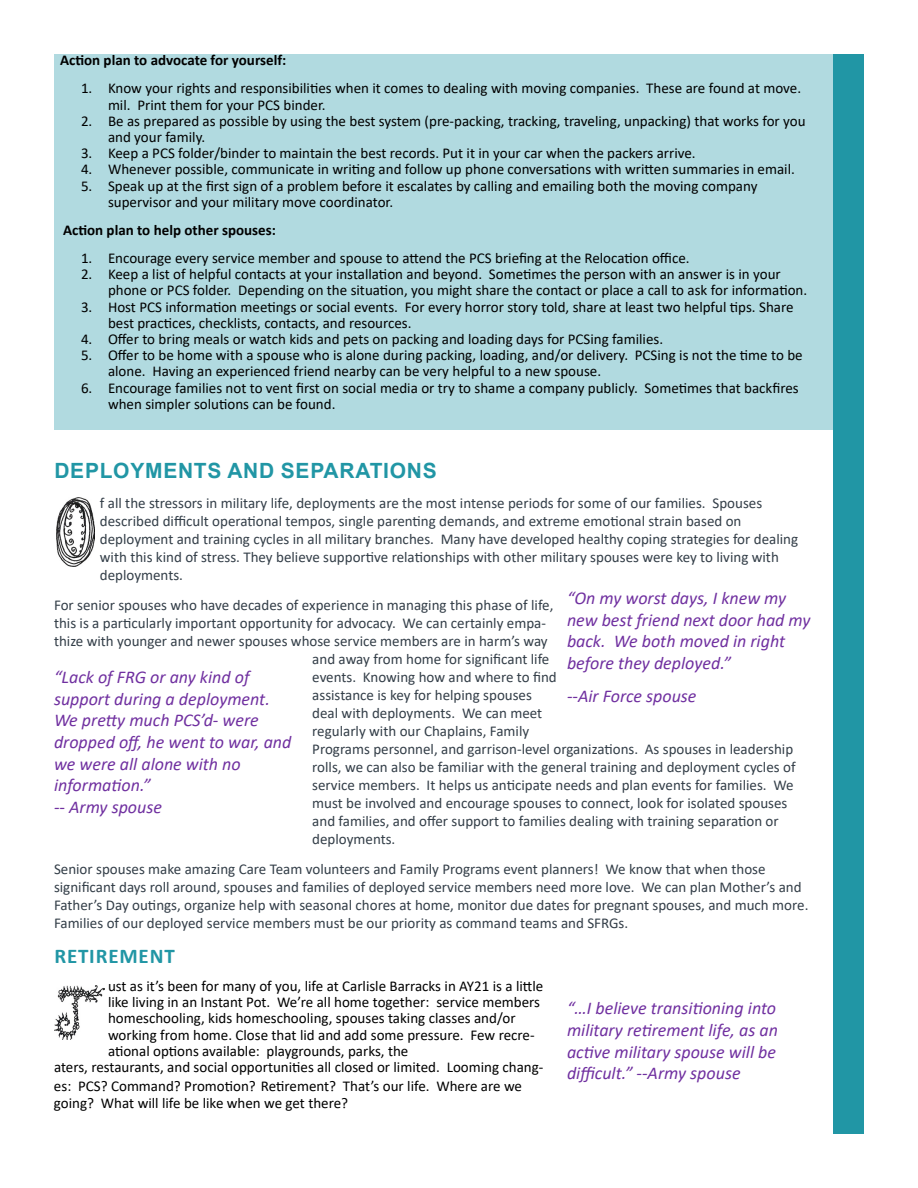
<style>
.page{position:relative;width:918px;height:1188px;background:#fff}
.page>*{position:absolute;margin:0;border:0;box-sizing:border-box;transform-origin:0 0}
.t1{font:700 21px "Arial";letter-spacing:.035em;color:#2196a5}
.t2{font:700 21px "Calibri";letter-spacing:.04em;color:#2196a5}
.t3{font:italic 18px/21.6px "Calibri";color:#7030a0}
.t4{font:15px/16.2px "Calibri";color:#000}
.t5{font:15px/18px "Calibri";color:#333e48}
.t6{font:700 15px "Calibri";color:#000}
</style>
<div class="page">
<div style="left:54px;top:54px;width:810px;height:375px;background:#b1dae0"></div>
<div style="left:833px;top:54px;width:31px;height:1080px;background:#2196a5"></div>
<img style="left:57px;top:498px;width:37px;height:69px">
<img style="left:54px;top:985px;width:50px;height:54px">
<p class="t6" style="left:60px;top:50px;width:228px">Action plan to advocate for yourself:</p>
<p class="t4" style="left:108px;top:80px;width:695px;text-indent:-27px">1. Know your rights and responsibilities when it comes to dealing with moving companies. These are found at move. mil. Print them for your PCS binder.</p>
<p class="t4" style="left:108px;top:112px;width:699px;text-indent:-27px">2. Be as prepared as possible by using the best system (pre-packing, tracking, traveling, unpacking) that works for you and your family.</p>
<p class="t4" style="left:81px;top:145px;width:616px">3. Keep a PCS folder/binder to maintain the best records. Put it in your car when the packers arrive.</p>
<p class="t4" style="left:81px;top:161px;width:715px">4. Whenever possible, communicate in writing and follow up phone conversations with written summaries in email.</p>
<p class="t4" style="left:108px;top:177px;width:651px;text-indent:-27px">5. Speak up at the first sign of a problem before it escalates by calling and emailing both the moving company supervisor and your military move coordinator.</p>
<p class="t6" style="left:63px;top:219px;width:214px">Action plan to help other spouses:</p>
<p class="t4" style="left:81px;top:250px;width:610px">1. Encourage every service member and spouse to attend the PCS briefing at the Relocation office.</p>
<p class="t4" style="left:108px;top:266px;width:701px;text-indent:-27px">2. Keep a list of helpful contacts at your installation and beyond. Sometimes the person with an answer is in your phone or PCS folder. Depending on the situation, you might share the contact or place a call to ask for information.</p>
<p class="t4" style="left:108px;top:298px;width:687px;text-indent:-27px">3. Host PCS information meetings or social events. For every horror story told, share at least two helpful tips. Share best practices, checklists, contacts, and resources.</p>
<p class="t4" style="left:81px;top:331px;width:584px">4. Offer to bring meals or watch kids and pets on packing and loading days for PCSing families.</p>
<p class="t4" style="left:108px;top:347px;width:696px;text-indent:-27px">5. Offer to be home with a spouse who is alone during packing, loading, and/or delivery. PCSing is not the time to be alone. Having an experienced friend nearby can be very helpful to a new spouse.</p>
<p class="t4" style="left:108px;top:379px;width:692px;text-indent:-27px">6. Encourage families not to vent first on social media or try to shame a company publicly. Sometimes that backfires when simpler solutions can be found.</p>
<h1 class="t1" style="left:54px;top:456px;width:384px">DEPLOYMENTS AND SEPARATIONS</h1>
<p class="t5" style="left:100px;top:494px;width:700px">f all the stressors in military life, deployments are the most intense periods for some of our families. Spouses described difficult operational tempos, single parenting demands, and extreme emotional strain based on deployment and training cycles in all military branches. Many have developed healthy coping strategies for dealing with this kind of stress. They believe supportive relationships with other military spouses were key to living with deployments.</p>
<p class="t5" style="left:54px;top:596px;width:501px">For senior spouses who have decades of experience in managing this phase of life,</p>
<p class="t5" style="left:54px;top:614px;width:494px">this is a particularly important opportunity for advocacy. We can certainly empa-</p>
<p class="t5" style="left:54px;top:632px;width:495px">thize with younger and newer spouses whose service members are in harm’s way</p>
<p class="t5" style="left:312px;top:650px;width:239px">and away from home for significant life</p>
<p class="t5" style="left:312px;top:668px;width:246px">events. Knowing how and where to find</p>
<p class="t5" style="left:312px;top:686px;width:221px">assistance is key for helping spouses</p>
<p class="t5" style="left:312px;top:704px;width:231px">deal with deployments. We can meet</p>
<p class="t5" style="left:312px;top:722px;width:219px">regularly with our Chaplains, Family</p>
<p class="t5" style="left:312px;top:740px;width:482px">Programs personnel, and garrison-level organizations. As spouses in leadership</p>
<p class="t5" style="left:312px;top:758px;width:485px">rolls, we can also be familiar with the general training and deployment cycles of</p>
<p class="t5" style="left:312px;top:776px;width:483px">service members. It helps us anticipate needs and plan events for families. We</p>
<p class="t5" style="left:312px;top:794px;width:477px">must be involved and encourage spouses to connect, look for isolated spouses</p>
<p class="t5" style="left:312px;top:812px;width:468px">and families, and offer support to families dealing with training separation or</p>
<p class="t5" style="left:312px;top:830px;width:85px">deployments.</p>
<p class="t5" style="left:54px;top:860px;width:756px">Senior spouses make amazing Care Team volunteers and Family Programs event planners! We know that when those significant days roll around, spouses and families of deployed service members need more love. We can plan Mother’s and Father’s Day outings, organize help with seasonal chores at home, monitor due dates for pregnant spouses, and much more.<br>Families of our deployed service members must be our priority as command teams and SFRGs.</p>
<h1 class="t2" style="left:54px;top:941px;width:122px">RETIREMENT</h1>
<p class="t4" style="left:108px;top:978px;width:437px">ust as it’s been for many of you, life at Carlisle Barracks in AY21 is a little</p>
<p class="t4" style="left:108px;top:994px;width:434px">like living in an Instant Pot. We’re all home together: service members</p>
<p class="t4" style="left:108px;top:1010px;width:409px">homeschooling, kids homeschooling, spouses taking classes and/or</p>
<p class="t4" style="left:108px;top:1026px;width:428px">working from home. Close that lid and add some pressure. Few recre-</p>
<p class="t4" style="left:108px;top:1042px;width:302px">ational options available: playgrounds, parks, the</p>
<p class="t4" style="left:54px;top:1058px;width:491px">aters, restaurants, and social opportunities all closed or limited. Looming chang-</p>
<p class="t4" style="left:54px;top:1078px;width:470px">es: PCS? Command? Promotion? Retirement? That’s our life. Where are we going? What will life be like when we get there?</p>
<p class="t3" style="left:567px;top:586px;width:245px">“On my worst days, I knew my new best friend next door had my back. We both moved in right before they deployed.”</p>
<p class="t3" style="left:567px;top:685px;width:131px">--Air Force spouse</p>
<p class="t3" style="left:54px;top:666px;width:239px">“Lack of FRG or any kind of support during a deployment.<br>We pretty much PCS’d- were dropped off, he went to war, and we were all alone with no information.”<br>-- Army spouse</p>
<p class="t3" style="left:567px;top:997px;width:213px;text-align:justify">“…I believe transitioning into military retirement life, as an active military spouse will be difficult.” --Army spouse</p>
</div>
